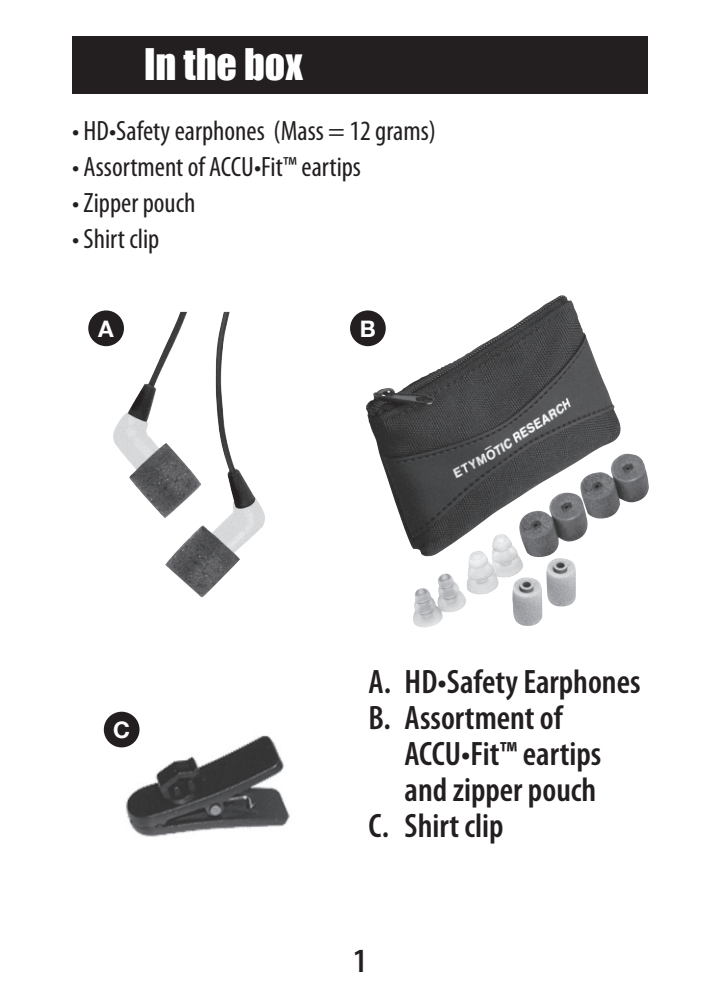
<style>
.page{position:relative;width:720px;height:1008px;background:#fff}
.page>*{position:absolute;margin:0;border:0;box-sizing:border-box;transform-origin:0 0}
.t1{font:40px "Impact";color:#fff}
.t2{font:600 condensed 34px/36px "Myriad Pro";color:#231f20}
.t3{font:600 condensed 34px "Myriad";color:#231f20}
.t4{font:condensed 28px "Myriad Pro";color:#231f20}
.t5{font:700 22.8px "Helvetica Neue";color:#fff}
</style>
<div class="page">
<div style="left:72px;top:36px;width:576px;height:58px;background:#231f20"></div>
<img style="left:366px;top:295px;width:283px;height:265px">
<div style="left:350px;top:310px;width:36px;height:36px;background:#231f20;border-radius:50%"></div>
<div style="left:88px;top:310px;width:36px;height:36px;background:#231f20;border-radius:50%"></div>
<img style="left:112px;top:312px;width:153px;height:286px">
<img style="left:103px;top:711px;width:187px;height:126px">
<h1 class="t1" style="left:144px;top:33px;width:160px">In the box</h1>
<p class="t4" style="left:72px;top:114px;width:365px">• HD•Safety earphones (Mass = 12 grams)</p>
<p class="t4" style="left:72px;top:150px;width:291px">• Assortment of ACCU•Fit™ eartips</p>
<p class="t4" style="left:72px;top:186px;width:125px">• Zipper pouch</p>
<p class="t4" style="left:72px;top:222px;width:89px">• Shirt clip</p>
<p class="t5" style="left:98px;top:311px;width:17px">A</p>
<p class="t5" style="left:360px;top:311px;width:18px">B</p>
<p class="t5" style="left:113px;top:712px;width:18px">C</p>
<p class="t2" style="left:369px;top:663px;width:273px">A. HD•Safety Earphones<br>B. Assortment of</p>
<p class="t2" style="left:405px;top:735px;width:198px">ACCU•Fit™ eartips</p>
<p class="t2" style="left:405px;top:771px;width:193px">and zipper pouch</p>
<p class="t2" style="left:369px;top:807px;width:137px">C. Shirt clip</p>
<p class="t3" style="left:353px;top:944px;width:15px">1</p>
</div>
